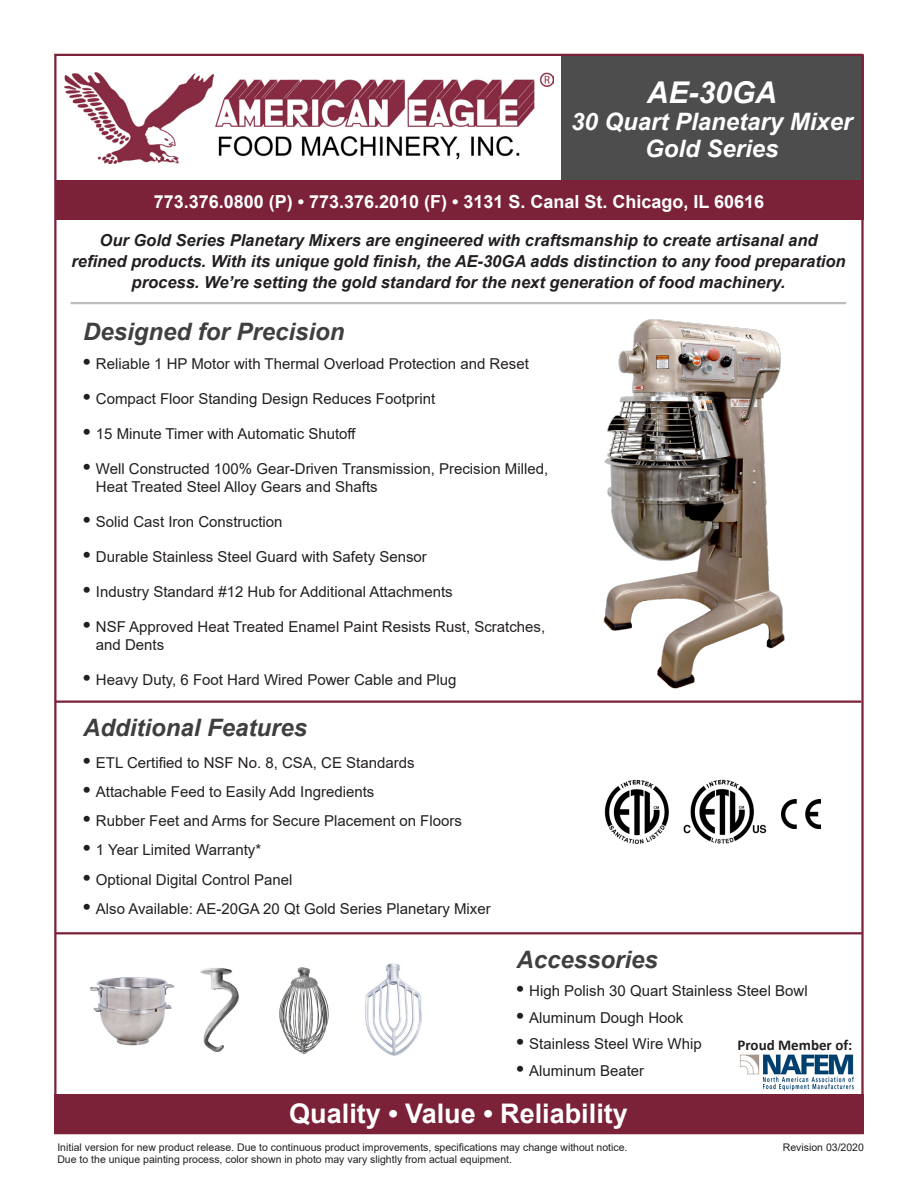
<style>
.page{position:relative;width:918px;height:1188px;background:#fff}
.page>*{position:absolute;margin:0;border:0;box-sizing:border-box;transform-origin:0 0}
.t1{font:italic 700 30px "Arial";color:#fff}
.t2{font:700 27px "Arial";color:#fff}
.t3{font:italic 700 24px "Arial";color:#3f3f3f}
.t4{font:italic 700 24px/27px "Arial";color:#fff;text-align:center}
.t5{font:700 18px "Arial";color:#fff}
.t6{font:italic 700 16.5px/21px "Arial";color:#231f20;text-align:center}
.t7{font:15px/18px "Arial";color:#231f20}
.t8{font:700 15px "Calibri";color:#231f20}
.t9{font:10.5px "Arial";color:#231f20}
.s1{font-weight:700;font-size:21px}
</style>
<div class="page">
<div style="left:562px;top:55px;width:302px;height:127px;background:#4d4d4d"></div>
<div style="left:56px;top:180px;width:808px;height:40px;background:#7b2138"></div>
<div style="left:55px;top:1094px;width:809px;height:40px;background:#7b2138"></div>
<img style="left:64px;top:72px;width:489px;height:92px">
<img style="left:740px;top:1054px;width:114px;height:37px">
<img style="left:89px;top:977px;width:85px;height:69px">
<img style="left:200px;top:967px;width:39px;height:85px">
<img style="left:279px;top:967px;width:50px;height:88px">
<img style="left:365px;top:963px;width:57px;height:93px">
<img style="left:603px;top:319px;width:182px;height:370px">
<img style="left:781px;top:800px;width:40px;height:28px">
<img style="left:604px;top:779px;width:65px;height:65px">
<img style="left:683px;top:780px;width:84px;height:64px">
<hr style="left:71px;top:302px;width:775px;height:2px;background:#bfbebe">
<hr style="left:55px;top:701px;width:806px;height:2px;background:#7b2138">
<hr style="left:55px;top:932px;width:807px;height:2px;background:#7b2138">
<h1 class="t1" style="left:647px;top:72px;width:132px">AE-30GA</h1>
<h3 class="t4" style="left:571px;top:109px;width:283px">30 Quart Planetary Mixer<br>Gold Series</h3>
<p class="t5" style="left:154px;top:189px;width:612px">773.376.0800 (P) • 773.376.2010 (F) • 3131 S. Canal St. Chicago, IL 60616</p>
<p class="t6" style="left:71px;top:230px;width:776px">Our Gold Series Planetary Mixers are engineered with craftsmanship to create artisanal and refined products. With its unique gold finish, the AE-30GA adds distinction to any food preparation process. We’re setting the gold standard for the next generation of food machinery.</p>
<p class="t3" style="left:83px;top:315px;width:263px">Designed for Precision</p>
<p class="t7" style="left:83px;top:354px;width:447px"><span class="s1">•</span> Reliable 1 HP Motor with Thermal Overload Protection and Reset</p>
<p class="t7" style="left:83px;top:389px;width:354px"><span class="s1">•</span> Compact Floor Standing Design Reduces Footprint</p>
<p class="t7" style="left:83px;top:424px;width:275px"><span class="s1">•</span> 15 Minute Timer with Automatic Shutoff</p>
<p class="t7" style="left:96px;top:459px;width:454px;text-indent:-13px"><span class="s1">•</span> Well Constructed 100% Gear-Driven Transmission, Precision Milled,<br>Heat Treated Steel Alloy Gears and Shafts</p>
<p class="t7" style="left:83px;top:512px;width:201px"><span class="s1">•</span> Solid Cast Iron Construction</p>
<p class="t7" style="left:83px;top:547px;width:345px"><span class="s1">•</span> Durable Stainless Steel Guard with Safety Sensor</p>
<p class="t7" style="left:83px;top:582px;width:371px"><span class="s1">•</span> Industry Standard #12 Hub for Additional Attachments</p>
<p class="t7" style="left:96px;top:617px;width:451px;text-indent:-13px"><span class="s1">•</span> NSF Approved Heat Treated Enamel Paint Resists Rust, Scratches, and Dents</p>
<p class="t7" style="left:83px;top:670px;width:375px"><span class="s1">•</span> Heavy Duty, 6 Foot Hard Wired Power Cable and Plug</p>
<p class="t3" style="left:83px;top:711px;width:226px">Additional Features</p>
<p class="t7" style="left:83px;top:753px;width:333px"><span class="s1">•</span> ETL Certified to NSF No. 8, CSA, CE Standards</p>
<p class="t7" style="left:83px;top:783px;width:293px"><span class="s1">•</span> Attachable Feed to Easily Add Ingredients</p>
<p class="t7" style="left:83px;top:812px;width:380px"><span class="s1">•</span> Rubber Feet and Arms for Secure Placement on Floors</p>
<p class="t7" style="left:83px;top:841px;width:180px"><span class="s1">•</span> 1 Year Limited Warranty*</p>
<p class="t7" style="left:83px;top:870px;width:211px"><span class="s1">•</span> Optional Digital Control Panel</p>
<p class="t7" style="left:83px;top:900px;width:409px"><span class="s1">•</span> Also Available: AE-20GA 20 Qt Gold Series Planetary Mixer</p>
<p class="t3" style="left:516px;top:943px;width:143px">Accessories</p>
<p class="t7" style="left:516px;top:982px;width:293px"><span class="s1">•</span> High Polish 30 Quart Stainless Steel Bowl</p>
<p class="t7" style="left:516px;top:1008px;width:168px"><span class="s1">•</span> Aluminum Dough Hook</p>
<p class="t7" style="left:516px;top:1035px;width:187px"><span class="s1">•</span> Stainless Steel Wire Whip</p>
<p class="t7" style="left:516px;top:1061px;width:129px"><span class="s1">•</span> Aluminum Beater</p>
<p class="t8" style="left:738px;top:1034px;width:116px">Proud Member of:</p>
<h2 class="t2" style="left:289px;top:1095px;width:340px">Quality • Value • Reliability</h2>
<p class="t9" style="left:57px;top:1140px;width:572px">Initial version for new product release. Due to continuous product improvements, specifications may change without notice.</p>
<p class="t9" style="left:783px;top:1140px;width:83px">Revision 03/2020</p>
<p class="t9" style="left:57px;top:1152px;width:456px">Due to the unique painting process, color shown in photo may vary slightly from actual equipment.</p>
</div>
